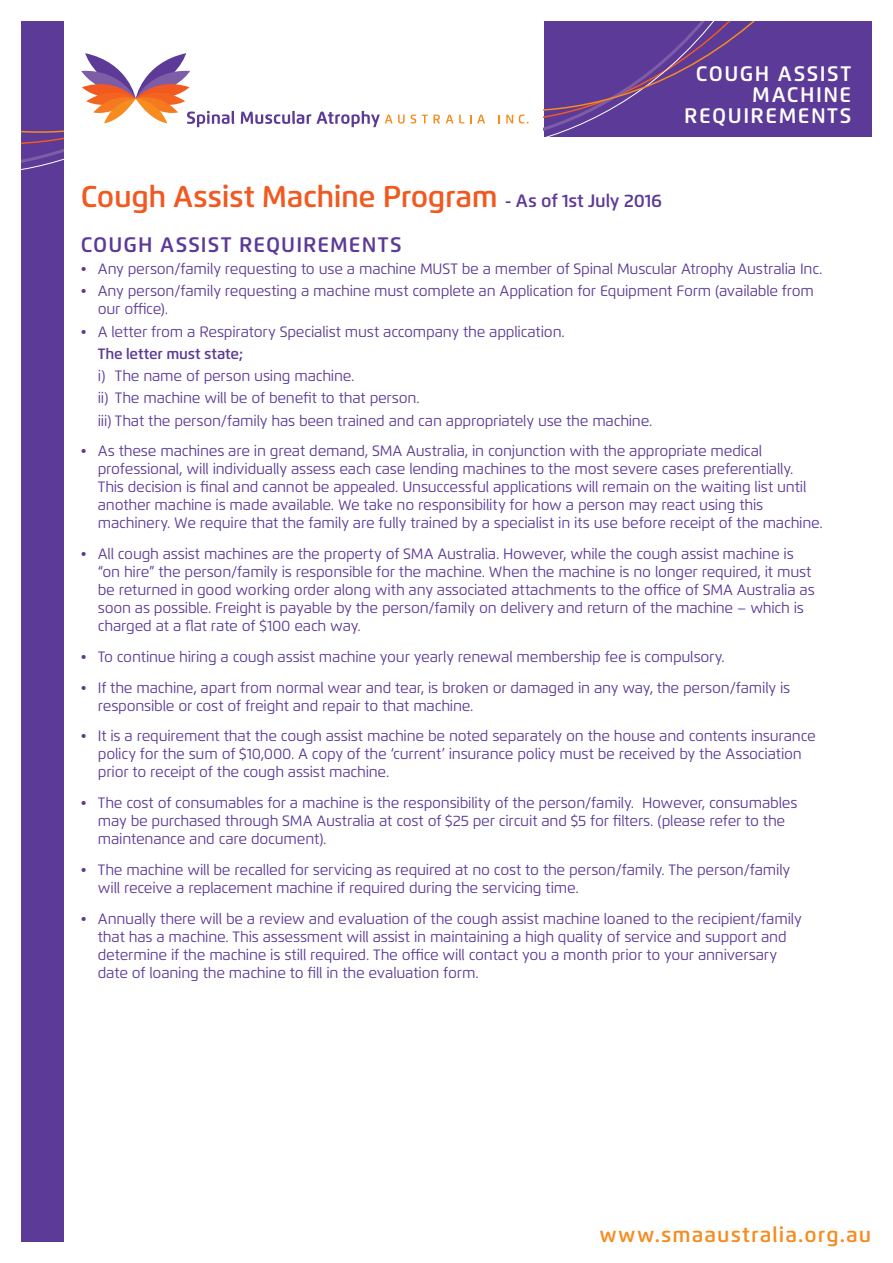
<style>
.page{position:relative;width:893px;height:1263px;background:#fff}
.page>*{position:absolute;margin:0;border:0;box-sizing:border-box;transform-origin:0 0}
.t1{font:600 30px "Flexo";letter-spacing:-.015em;color:#f15921}
.t2{font:600 21px/21px "Flexo";letter-spacing:.07em;color:#fff;text-align:right}
.t3{font:600 21px "Flexo";letter-spacing:.05em;color:#f68b1f}
.t4{font:600 21px "Flexo";letter-spacing:.05em;color:#5c3a97}
.t5{font:15px/18px "Flexo";letter-spacing:-.015em;color:#5c3a97}
.t6{font:600 15px "Flexo";letter-spacing:-.01em;color:#5c3a97}
.s1{font-size:18px;color:#5c3a97}
</style>
<div class="page">
<svg style="left:411px;top:115px;width:5px;height:9px"></svg>
<svg style="left:422px;top:115px;width:6px;height:8px"></svg>
<svg style="left:434px;top:115px;width:6px;height:8px"></svg>
<svg style="left:446px;top:115px;width:18px;height:8px"></svg>
<svg style="left:477px;top:115px;width:8px;height:8px"></svg>
<svg style="left:498px;top:115px;width:2px;height:8px"></svg>
<svg style="left:506px;top:115px;width:7px;height:9px"></svg>
<svg style="left:519px;top:115px;width:10px;height:9px"></svg>
<svg style="left:81px;top:53px;width:154px;height:74px"></svg>
<svg style="left:241px;top:111px;width:164px;height:16px"></svg>
<div style="left:544px;top:22px;width:328px;height:114px;background:#5c3a97"></div>
<svg style="left:544px;top:22px;width:210px;height:114px"></svg>
<div style="left:21px;top:21px;width:43px;height:1221px;background:#5c3a97"></div>
<svg style="left:21px;top:130px;width:43px;height:40px"></svg>
<h2 class="t2" style="left:684px;top:63px;width:169px">COUGH ASSIST<br>MACHINE<br>REQUIREMENTS</h2>
<h1 class="t1" style="left:81px;top:178px;width:583px">Cough Assist Machine Program <span class="s1">- As of 1st July 2016</span></h1>
<h2 class="t4" style="left:81px;top:232px;width:322px">COUGH ASSIST REQUIREMENTS</h2>
<p class="t5" style="left:81px;top:260px;width:743px">• Any person/family requesting to use a machine MUST be a member of Spinal Muscular Atrophy Australia Inc.</p>
<p class="t5" style="left:98px;top:282px;width:718px;text-indent:-17px">• Any person/family requesting a machine must complete an Application for Equipment Form (available from our office).</p>
<p class="t5" style="left:81px;top:322px;width:486px">• A letter from a Respiratory Specialist must accompany the application.</p>
<p class="t6" style="left:98px;top:344px;width:147px">The letter must state;</p>
<p class="t5" style="left:98px;top:365px;width:556px;line-height:22.2px">i) The name of person using machine.<br>ii) The machine will be of benefit to that person.<br>iii) That the person/family has been trained and can appropriately use the machine.</p>
<p class="t5" style="left:98px;top:442px;width:726px;text-indent:-17px">• As these machines are in great demand, SMA Australia, in conjunction with the appropriate medical professional, will individually assess each case lending machines to the most severe cases preferentially.<br>This decision is final and cannot be appealed. Unsuccessful applications will remain on the waiting list until another machine is made available. We take no responsibility for how a person may react using this machinery. We require that the family are fully trained by a specialist in its use before receipt of the machine.</p>
<p class="t5" style="left:98px;top:545px;width:718px;text-indent:-17px">• All cough assist machines are the property of SMA Australia. However, while the cough assist machine is “on hire” the person/family is responsible for the machine. When the machine is no longer required, it must be returned in good working order along with any associated attachments to the office of SMA Australia as soon as possible. Freight is payable by the person/family on delivery and return of the machine – which is charged at a flat rate of $100 each way.</p>
<p class="t5" style="left:81px;top:648px;width:646px">• To continue hiring a cough assist machine your yearly renewal membership fee is compulsory.</p>
<p class="t5" style="left:98px;top:678px;width:694px;text-indent:-17px">• If the machine, apart from normal wear and tear, is broken or damaged in any way, the person/family is responsible or cost of freight and repair to that machine.</p>
<p class="t5" style="left:98px;top:727px;width:719px;text-indent:-17px">• It is a requirement that the cough assist machine be noted separately on the house and contents insurance policy for the sum of $10,000. A copy of the ‘current’ insurance policy must be received by the Association prior to receipt of the cough assist machine.</p>
<p class="t5" style="left:98px;top:794px;width:701px;text-indent:-17px">• The cost of consumables for a machine is the responsibility of the person/family. However, consumables may be purchased through SMA Australia at cost of $25 per circuit and $5 for filters. (please refer to the maintenance and care document).</p>
<p class="t5" style="left:98px;top:861px;width:694px;text-indent:-17px">• The machine will be recalled for servicing as required at no cost to the person/family. The person/family will receive a replacement machine if required during the servicing time.</p>
<p class="t5" style="left:98px;top:909px;width:705px;text-indent:-17px">• Annually there will be a review and evaluation of the cough assist machine loaned to the recipient/family that has a machine. This assessment will assist in maintaining a high quality of service and support and determine if the machine is still required. The office will contact you a month prior to your anniversary date of loaning the machine to fill in the evaluation form.</p>
<h2 class="t3" style="left:599px;top:1221px;width:273px">www.smaaustralia.org.au</h2>
</div>
